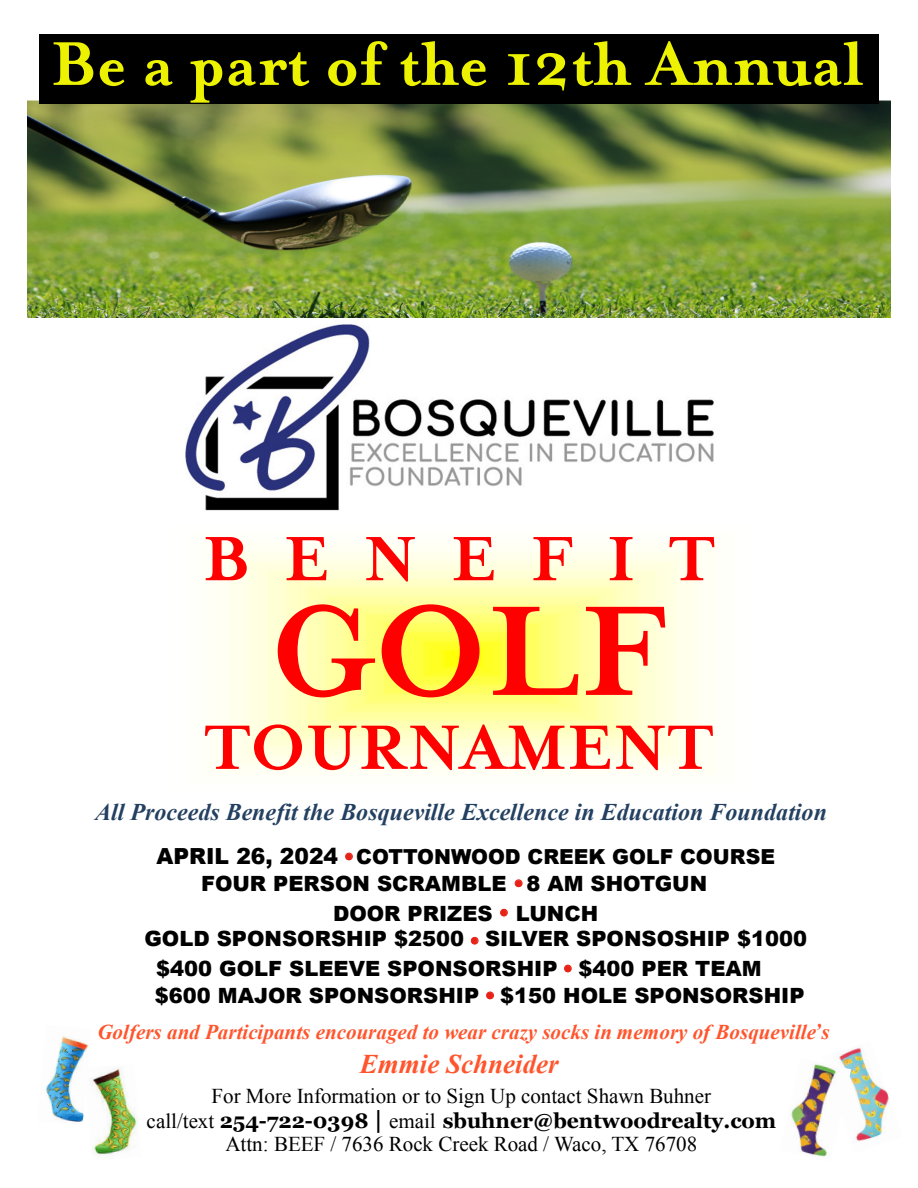
<style>
.page{position:relative;width:918px;height:1188px;background:#fff}
.page>*{position:absolute;margin:0;border:0;box-sizing:border-box;transform-origin:0 0}
.t1{font:700 146.85px "Mrs Eaves Smart Lig";color:#f00}
.t2{font:700 72px "Mrs Eaves Smart Lig";color:#f00}
.t3{font:700 70.95px "Mrs Eaves Smart Lig";color:#ecf200}
.t4{font:italic 700 27px "Times New Roman";color:#ff552d}
.t5{font:italic 700 24px "Times New Roman";color:#244061}
.t6{font:900 21px "Arial";color:#000}
.t7{font:21px "Times New Roman";color:#000}
.t8{font:italic 700 21px "Times New Roman";color:#ff552d}
.t9{font:700 21px "Georgia";color:#000}
.t10{font:900 21px "Arial";color:#e82217}
.t11{font:900 20.7px "Arial";color:#000}
.t12{font:900 20.7px "Arial";color:#e82217}
.s1{font-size:22.2px}
.s2{color:#e82217}
.s3{font-size:20.7px;color:#e82217}
.s4{font-size:20.7px}
.s5{font-family:"Times New Roman";font-weight:400}
.s6{font-size:24px}
</style>
<div class="page">
<img style="left:28px;top:101px;width:862px;height:217px">
<img style="left:185px;top:324px;width:529px;height:187px">
<div style="left:39px;top:34px;width:840px;height:70px;background:#000"></div>
<svg style="left:211px;top:544px;width:502px;height:229px;background:#ffffbd"></svg>
<img style="left:838px;top:1047px;width:51px;height:95px">
<img style="left:791px;top:1058px;width:60px;height:99px">
<img style="left:92px;top:1067px;width:45px;height:89px">
<img style="left:46px;top:1036px;width:46px;height:86px">
<svg style="left:515px;top:879px;width:8px;height:8px"></svg>
<svg style="left:345px;top:853px;width:8px;height:7px"></svg>
<svg style="left:500px;top:909px;width:8px;height:8px"></svg>
<svg style="left:471px;top:937px;width:8px;height:8px"></svg>
<svg style="left:564px;top:965px;width:8px;height:7px"></svg>
<svg style="left:486px;top:991px;width:8px;height:8px"></svg>
<h3 class="t3" style="left:51px;top:25px;width:814px">Be a part of the 12th Annual</h3>
<h2 class="t2" style="left:203px;top:520px;width:514px">B E N E F I T</h2>
<h1 class="t1" style="left:270px;top:571px;width:399px">GOLF</h1>
<h2 class="t2" style="left:204px;top:708px;width:511px">TOURNAMENT</h2>
<p class="t5" style="left:95px;top:795px;width:733px">All Proceeds Benefit the Bosqueville Excellence in Education Foundation</p>
<p class="t11" style="left:156px;top:842px;width:620px"><span class="s1">APRIL 26, 2024</span> <span class="s2">•</span>COTTONWOOD CREEK GOLF COURSE</p>
<p class="t6" style="left:333px;top:898px;width:267px">DOOR PRIZES <span class="s3">•</span> LUNCH</p>
<p class="t12" style="left:470px;top:926px;width:12px">•</p>
<p class="t12" style="left:563px;top:953px;width:12px">•</p>
<p class="t10" style="left:485px;top:980px;width:12px">•</p>
<p class="t6" style="left:201px;top:868px;width:508px">FOUR PERSON SCRAMBLE <span class="s2">•</span>8 AM SHOTGUN</p>
<p class="t6" style="left:144px;top:923px;width:664px">GOLD SPONSORSHIP $2500 SILVER SPONSOSHIP $1000</p>
<p class="t6" style="left:155px;top:980px;width:651px">$600 MAJOR SPONSORSHIP $150 HOLE SPONSORSHIP</p>
<p class="t6" style="left:156px;top:953px;width:607px">$400 GOLF SLEEVE SPONSORSHIP $400 PER TEAM</p>
<p class="t8" style="left:97px;top:1017px;width:734px">Golfers and Participants encouraged to wear crazy socks in memory of Bosqueville<span class="s4">’</span>s</p>
<p class="t4" style="left:360px;top:1045px;width:200px">Emmie Schneider</p>
<p class="t7" style="left:211px;top:1082px;width:501px">For More Information or to Sign Up contact Shawn Buhner</p>
<p class="t9" style="left:147px;top:1105px;width:631px"><span class="s5">call/text</span> 254-722-0398 <span class="s6">|</span> <span class="s5">email</span> sbuhner@bentwoodrealty.com</p>
<p class="t7" style="left:225px;top:1130px;width:473px">Attn: BEEF / 7636 Rock Creek Road / Waco, TX 76708</p>
</div>
